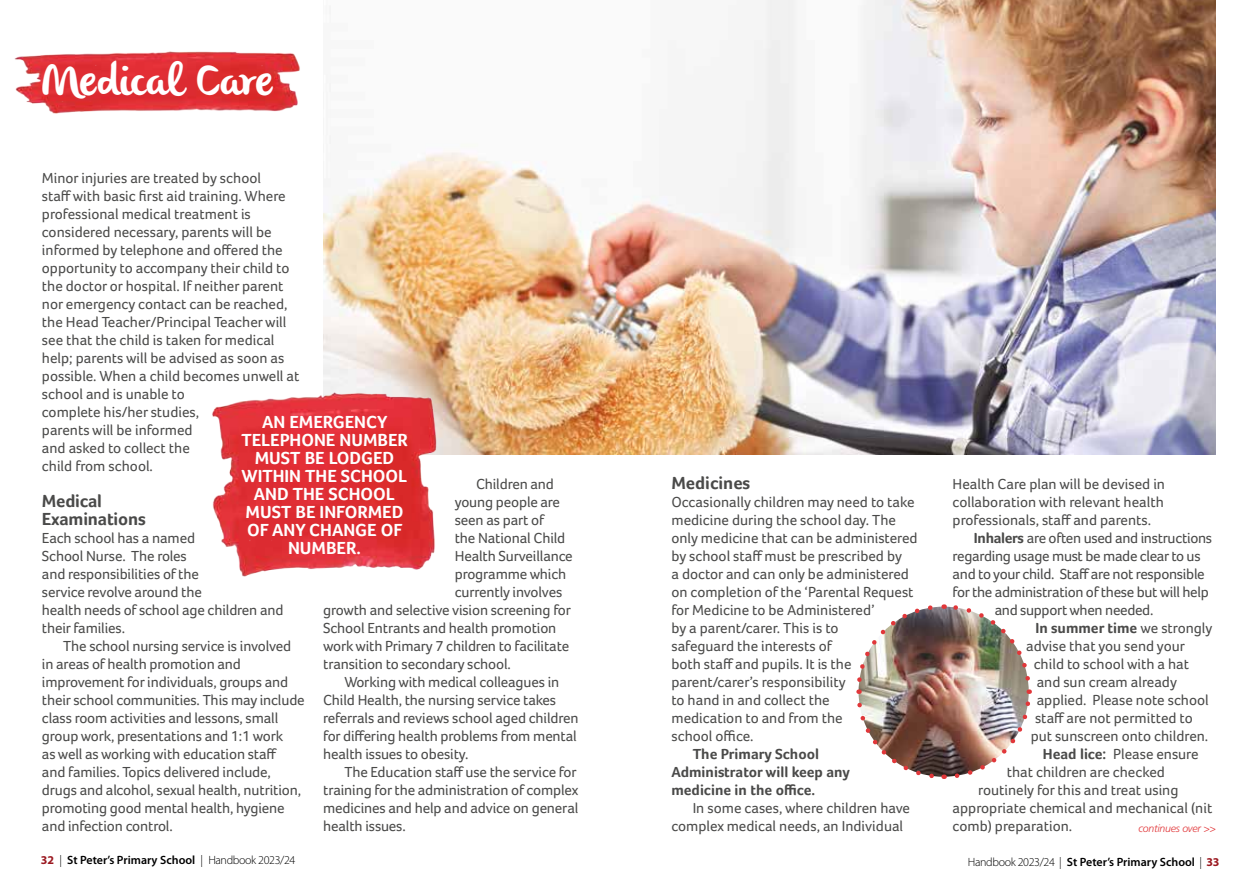
<style>
.page{position:relative;width:1259px;height:893px;background:#fff}
.page>*{position:absolute;margin:0;border:0;box-sizing:border-box;transform-origin:0 0}
.t1{font:45px "olivier";color:#fff}
.t2{font:700 18px/18px "Foco";color:#fff;text-align:center}
.t3{font:700 18px/18px "Foco";letter-spacing:-.01em;color:#4a4a49}
.t4{font:15px/18px "Foco";letter-spacing:-.01em;color:#4a4a49}
.t5{font:700 15px/18px "Foco";color:#4a4a49}
.t6{font:600 12px "Myriad Pro";color:#000}
.t7{font:italic 300 10.5px "Frutiger";letter-spacing:-.02em;color:#e1373a}
.s1{font-weight:700}
.s2{font-weight:400}
.s3{font-family:"Bree";font-weight:700;color:#9b1921}
.s4{font-weight:300;font-size:10.5px}
.s5{font-weight:300}
.s6{font-weight:700;color:#9b1921}
</style>
<div class="page">
<img style="left:323px;top:6px;width:306px;height:448px">
<img style="left:14px;top:51px;width:286px;height:63px">
<img style="left:212px;top:385px;width:243px;height:192px">
<img style="left:629px;top:0;width:586px;height:454px">
<img style="left:858px;top:607px;width:170px;height:170px;border-radius:85px">
<img style="left:952px;top:689px;width:80px;height:89px">
<img style="left:943px;top:604px;width:87px;height:79px">
<img style="left:856px;top:605px;width:79px;height:89px">
<img style="left:857px;top:700px;width:87px;height:79px">
<h1 class="t1" style="left:42px;top:54px;width:233px">Medical Care</h1>
<p class="t4" style="left:42px;top:169px;width:259px">Minor injuries are treated by school<br>staff with basic first aid training. Where professional medical treatment is considered necessary, parents will be informed by telephone and offered the opportunity to accompany their child to the doctor or hospital. If neither parent nor emergency contact can be reached, the Head Teacher/Principal Teacher will see that the child is taken for medical help; parents will be advised as soon as possible. When a child becomes unwell at school and is unable to<br>complete his/her studies,<br>parents will be informed<br>and asked to collect the<br>child from school.</p>
<p class="t3" style="left:42px;top:492px;width:105px">Medical<br>Examinations</p>
<p class="t4" style="left:42px;top:529px;width:243px">Each school has a named<br>School Nurse. The roles<br>and responsibilities of the<br>service revolve around the<br>health needs of school age children and their families.</p>
<p class="t4" style="left:42px;top:637px;width:264px;text-indent:21px">The school nursing service is involved in areas of health promotion and improvement for individuals, groups and their school communities. This may include class room activities and lessons, small group work, presentations and 1:1 work<br>as well as working with education staff<br>and families. Topics delivered include, drugs and alcohol, sexual health, nutrition, promoting good mental health, hygiene and infection control.</p>
<p class="t2" style="left:241px;top:412px;width:168px">AN EMERGENCY<br>TELEPHONE NUMBER<br>MUST BE LODGED<br>WITHIN THE SCHOOL<br>AND THE SCHOOL<br>MUST BE INFORMED<br>OF ANY CHANGE OF<br>NUMBER.</p>
<p class="t4" style="left:476px;top:475px;width:79px">Children and</p>
<p class="t4" style="left:455px;top:493px;width:107px">young people are</p>
<p class="t4" style="left:455px;top:511px;width:91px">seen as part of</p>
<p class="t4" style="left:455px;top:529px;width:112px">the National Child</p>
<p class="t4" style="left:455px;top:547px;width:119px">Health Surveillance</p>
<p class="t4" style="left:455px;top:565px;width:113px">programme which</p>
<p class="t4" style="left:455px;top:583px;width:109px">currently involves</p>
<p class="t4" style="left:323px;top:601px;width:249px">growth and selective vision screening for</p>
<p class="t4" style="left:323px;top:619px;width:235px">School Entrants and health promotion</p>
<p class="t4" style="left:323px;top:637px;width:247px">work with Primary 7 children to facilitate</p>
<p class="t4" style="left:323px;top:655px;width:189px">transition to secondary school.</p>
<p class="t4" style="left:344px;top:673px;width:216px">Working with medical colleagues in</p>
<p class="t4" style="left:323px;top:691px;width:235px">Child Health, the nursing service takes</p>
<p class="t4" style="left:323px;top:709px;width:257px">referrals and reviews school aged children</p>
<p class="t4" style="left:323px;top:727px;width:255px">for differing health problems from mental</p>
<p class="t4" style="left:323px;top:745px;width:147px">health issues to obesity.</p>
<p class="t4" style="left:344px;top:763px;width:234px">The Education staff use the service for</p>
<p class="t4" style="left:323px;top:781px;width:257px">training for the administration of complex</p>
<p class="t4" style="left:323px;top:799px;width:257px">medicines and help and advice on general</p>
<p class="t4" style="left:323px;top:817px;width:84px">health issues.</p>
<p class="t3" style="left:671px;top:474px;width:80px">Medicines</p>
<p class="t4" style="left:671px;top:493px;width:248px">Occasionally children may need to take medicine during the school day. The only medicine that can be administered by school staff must be prescribed by<br>a doctor and can only be administered on completion of the ‘Parental Request for Medicine to be Administered’<br>by a parent/carer. This is to<br>safeguard the interests of<br>both staff and pupils. It is the parent/carer’s responsibility<br>to hand in and collect the<br>medication to and from the<br>school office.</p>
<p class="t5" style="left:671px;top:745px;width:180px;text-indent:21px">The Primary School<br>Administrator will keep any medicine in the office.</p>
<p class="t4" style="left:671px;top:799px;width:240px;text-indent:21px">In some cases, where children have complex medical needs, an Individual</p>
<p class="t4" style="left:952px;top:475px;width:214px">Health Care plan will be devised in</p>
<p class="t4" style="left:952px;top:493px;width:213px">collaboration with relevant health</p>
<p class="t4" style="left:952px;top:511px;width:200px">professionals, staff and parents.</p>
<p class="t4" style="left:974px;top:529px;width:240px"><span class="s1">Inhalers</span> are often used and instructions</p>
<p class="t4" style="left:952px;top:547px;width:249px">regarding usage must be made clear to us</p>
<p class="t4" style="left:952px;top:565px;width:253px">and to your child. Staff are not responsible</p>
<p class="t4" style="left:952px;top:583px;width:258px">for the administration of these but will help</p>
<p class="t4" style="left:994px;top:601px;width:160px">and support when needed.</p>
<p class="t5" style="left:1035px;top:619px;width:179px">In summer time <span class="s2">we strongly</span></p>
<p class="t4" style="left:1026px;top:637px;width:160px">advise that you send your</p>
<p class="t4" style="left:1033px;top:655px;width:157px">child to school with a hat</p>
<p class="t4" style="left:1036px;top:673px;width:142px">and sun cream already</p>
<p class="t4" style="left:1036px;top:691px;width:174px">applied. Please note school</p>
<p class="t4" style="left:1035px;top:709px;width:159px">staff are not permitted to</p>
<p class="t4" style="left:1030px;top:727px;width:179px">put sunscreen onto children.</p>
<p class="t4" style="left:1043px;top:745px;width:157px"><span class="s1">Head lice:</span> Please ensure</p>
<p class="t4" style="left:1006px;top:763px;width:160px">that children are checked</p>
<p class="t4" style="left:978px;top:781px;width:202px">routinely for this and treat using</p>
<p class="t4" style="left:952px;top:799px;width:261px">appropriate chemical and mechanical (nit</p>
<p class="t4" style="left:952px;top:817px;width:121px">comb) preparation.</p>
<p class="t7" style="left:1138px;top:822px;width:79px">continues over &gt;&gt;</p>
<p class="t6" style="left:41px;top:855px;width:312px"><sup>32</sup><span class="s3">26</span> <sup>|</sup> <span class="s4">|</span> Glendinning Terrace Primary School <span class="s4">|</span> <span class="s5">Handbook 2017/18</span></p>
<p class="t6" style="left:67px;top:853px;width:230px">St Peter’s Primary School <span class="s5">| Handbook 2023/24</span></p>
<p class="t6" style="left:968px;top:855px;width:253px"><span class="s5">Handbook 2023/24 |</span> St Peter’s Primary School <span class="s5">|</span> <span class="s6">33</span></p>
<p class="t6" style="left:908px;top:855px;width:309px"><span class="s5">Handbook 2017/18</span> <span class="s4">|</span> Glendinning Terrace Primary School <span class="s5">|</span> <span class="s3">27</span></p>
</div>
